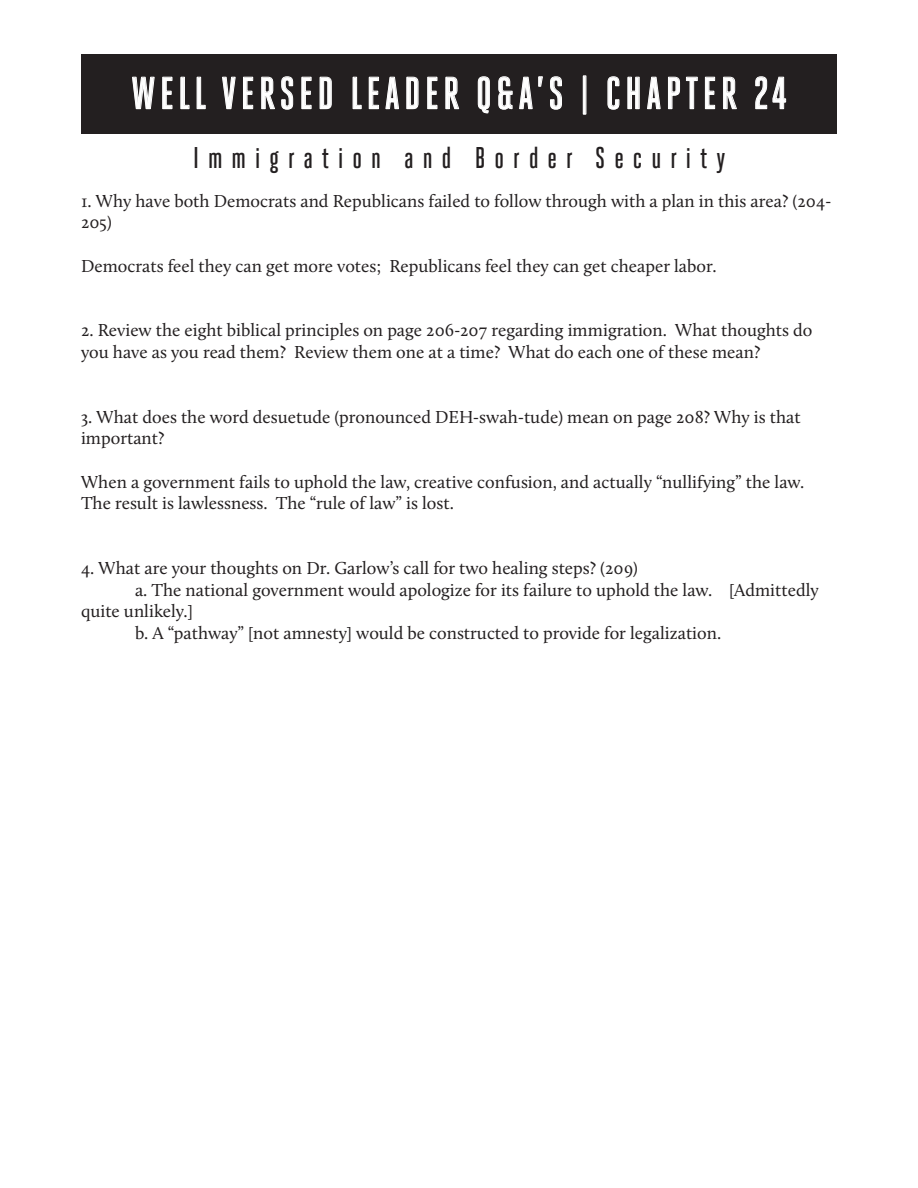
<style>
.page{position:relative;width:918px;height:1188px;background:#fff}
.page>*{position:absolute;margin:0;border:0;box-sizing:border-box;transform-origin:0 0}
.t1{font:500 45px "Heroic Condensed";letter-spacing:.1em;color:#fff}
.t2{font:500 30px "Heroic Condensed";letter-spacing:.3em;color:#231f20}
.t3{font:18px/21.6px "Calluna";color:#231f20}
</style>
<div class="page">
<div style="left:81px;top:54px;width:756px;height:80px;background:#231f20"></div>
<svg style="left:132px;top:77px;width:23px;height:32px"></svg>
<svg style="left:162px;top:77px;width:10px;height:32px"></svg>
<svg style="left:180px;top:77px;width:9px;height:32px"></svg>
<svg style="left:197px;top:77px;width:9px;height:32px"></svg>
<svg style="left:222px;top:77px;width:14px;height:32px"></svg>
<svg style="left:243px;top:77px;width:10px;height:32px"></svg>
<svg style="left:261px;top:77px;width:14px;height:32px"></svg>
<svg style="left:281px;top:76px;width:12px;height:34px"></svg>
<svg style="left:301px;top:77px;width:11px;height:32px"></svg>
<svg style="left:320px;top:77px;width:12px;height:32px"></svg>
<svg style="left:353px;top:77px;width:9px;height:32px"></svg>
<svg style="left:369px;top:77px;width:10px;height:32px"></svg>
<svg style="left:385px;top:77px;width:14px;height:32px"></svg>
<svg style="left:406px;top:77px;width:13px;height:32px"></svg>
<svg style="left:427px;top:77px;width:10px;height:32px"></svg>
<svg style="left:445px;top:77px;width:14px;height:32px"></svg>
<svg style="left:478px;top:76px;width:12px;height:37px"></svg>
<svg style="left:498px;top:76px;width:15px;height:34px"></svg>
<svg style="left:519px;top:76px;width:24px;height:33px"></svg>
<svg style="left:550px;top:76px;width:12px;height:34px"></svg>
<div style="left:583px;top:76px;width:3px;height:38px;border:1px solid #fff"></div>
<svg style="left:608px;top:76px;width:11px;height:34px"></svg>
<svg style="left:628px;top:77px;width:12px;height:32px"></svg>
<svg style="left:647px;top:77px;width:14px;height:32px"></svg>
<svg style="left:668px;top:77px;width:12px;height:32px"></svg>
<svg style="left:686px;top:77px;width:12px;height:32px"></svg>
<svg style="left:705px;top:77px;width:10px;height:32px"></svg>
<svg style="left:723px;top:77px;width:14px;height:32px"></svg>
<svg style="left:755px;top:76px;width:12px;height:33px"></svg>
<svg style="left:773px;top:77px;width:13px;height:32px"></svg>
<h1 class="t1" style="left:131px;top:69px;width:657px">WELL VERSED LEADER Q&amp;A’S | CHAPTER 24</h1>
<h2 class="t2" style="left:193px;top:141px;width:534px">Immigration and Border Security</h2>
<p class="t3" style="left:81px;top:190px;width:752px">1. Why have both Democrats and Republicans failed to follow through with a plan in this area? (204-<br>205)</p>
<p class="t3" style="left:81px;top:254px;width:637px">Democrats feel they can get more votes; Republicans feel they can get cheaper labor.</p>
<p class="t3" style="left:81px;top:319px;width:733px">2. Review the eight biblical principles on page 206-207 regarding immigration. What thoughts do you have as you read them? Review them one at a time? What do each one of these mean?</p>
<p class="t3" style="left:81px;top:406px;width:721px">3. What does the word desuetude (pronounced DEH-swah-tude) mean on page 208? Why is that important?</p>
<p class="t3" style="left:81px;top:470px;width:725px">When a government fails to uphold the law, creative confusion, and actually “nullifying” the law.<br>The result is lawlessness. The “rule of law” is lost.</p>
<p class="t3" style="left:81px;top:557px;width:559px">4. What are your thoughts on Dr. Garlow’s call for two healing steps? (209)</p>
<p class="t3" style="left:135px;top:578px;width:685px">a. The national government would apologize for its failure to uphold the law. [Admittedly</p>
<p class="t3" style="left:81px;top:600px;width:114px">quite unlikely.]</p>
<p class="t3" style="left:135px;top:622px;width:588px">b. A “pathway” [not amnesty] would be constructed to provide for legalization.</p>
</div>
